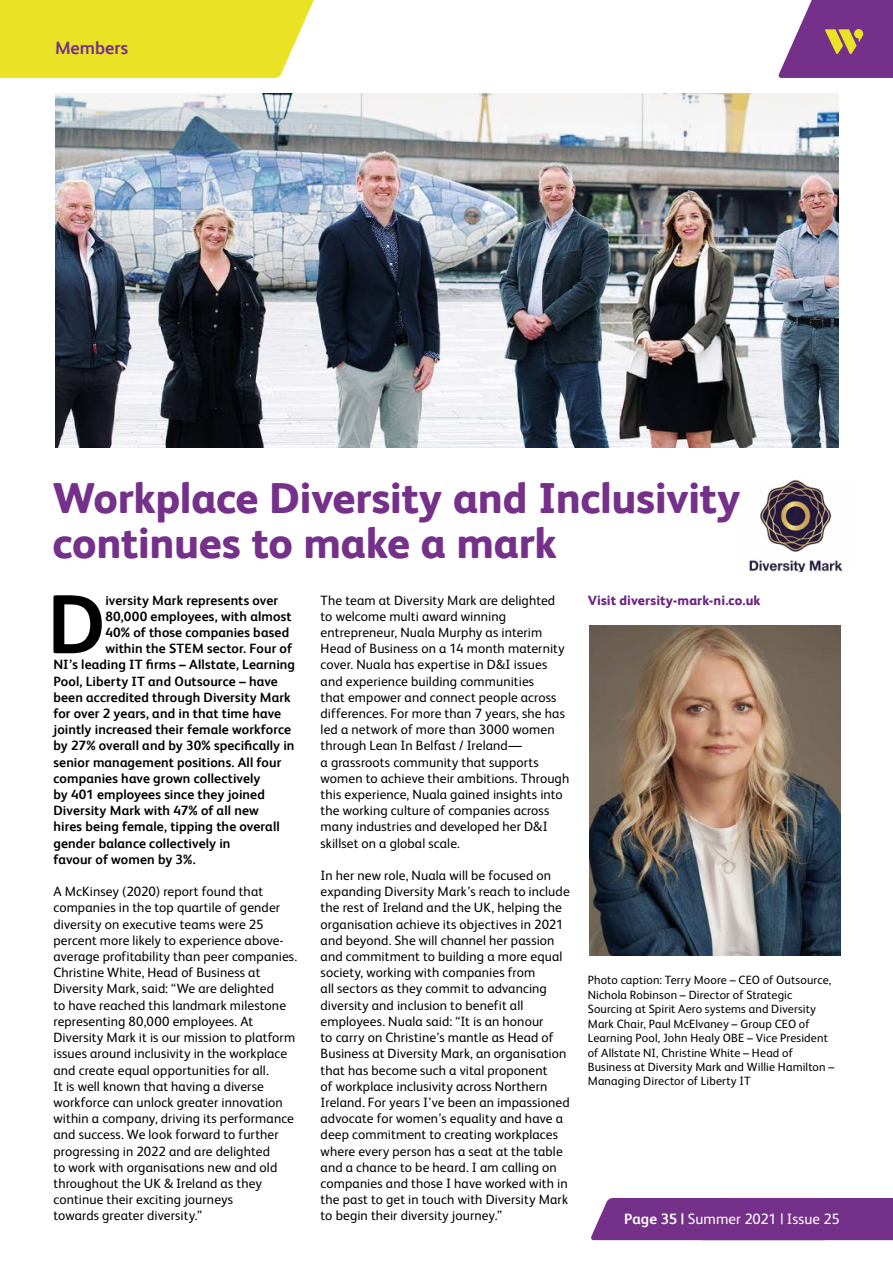
<style>
.page{position:relative;width:893px;height:1263px;background:#fff}
.page>*{position:absolute;margin:0;border:0;box-sizing:border-box;transform-origin:0 0}
.t1{font:700 83.7px "FS Albert";color:#000}
.t2{font:800 43.5px/45px "FS Albert";letter-spacing:-.01em;color:#753089}
.t3{font:700 18px "FS Albert";color:#753089}
.t4{font:15px "FS Albert";letter-spacing:.005em;color:#fff}
.t5{font:13.5px/16.2px "FS Albert";letter-spacing:.01em;color:#000}
.t6{font:700 13.5px "FS Albert";letter-spacing:.01em;color:#000}
.t7{font:800 13.5px "FS Albert";letter-spacing:.005em;color:#6a2481}
.t8{font:12px/14.4px "FS Albert";letter-spacing:.015em;color:#000}
.s1{font-weight:700}
</style>
<div class="page">
<img style="left:55px;top:94px;width:784px;height:354px">
<div style="left:0;top:0;width:314px;height:78px;background:#eae224"></div>
<svg style="left:778px;top:0;width:115px;height:78px;background:#8f5894"></svg>
<div style="left:591px;top:1198px;width:302px;height:42px;background:#753089"></div>
<img style="left:589px;top:625px;width:251px;height:331px">
<img style="left:749px;top:479px;width:94px;height:92px">
<h3 class="t3" style="left:55px;top:37px;width:75px">Members</h3>
<h2 class="t2" style="left:53px;top:475px;width:689px">Workplace Diversity and Inclusivity continues to make a mark</h2>
<h1 class="t1" style="left:47px;top:576px;width:59px">D</h1>
<p class="t6" style="left:105px;top:592px;width:174px">iversity Mark represents over</p>
<p class="t7" style="left:588px;top:592px;width:174px">Visit diversity-mark-ni.co.uk</p>
<p class="t5" style="left:321px;top:592px;width:250px">The team at Diversity Mark are delighted to welcome multi award winning entrepreneur, Nuala Murphy as interim Head of Business on a 14 month maternity cover. Nuala has expertise in D&amp;I issues and experience building communities<br>that empower and connect people across differences. For more than 7 years, she has led a network of more than 3000 women through Lean In Belfast / Ireland—<br>a grassroots community that supports women to achieve their ambitions. Through this experience, Nuala gained insights into the working culture of companies across many industries and developed her D&amp;I skillset on a global scale.</p>
<p class="t5" style="left:321px;top:867px;width:251px">In her new role, Nuala will be focused on expanding Diversity Mark’s reach to include the rest of Ireland and the UK, helping the organisation achieve its objectives in 2021 and beyond. She will channel her passion and commitment to building a more equal society, working with companies from<br>all sectors as they commit to advancing diversity and inclusion to benefit all employees. Nuala said: “It is an honour<br>to carry on Christine’s mantle as Head of Business at Diversity Mark, an organisation that has become such a vital proponent<br>of workplace inclusivity across Northern Ireland. For years I’ve been an impassioned advocate for women’s equality and have a deep commitment to creating workplaces where every person has a seat at the table and a chance to be heard. I am calling on companies and those I have worked with in the past to get in touch with Diversity Mark to begin their diversity journey.”</p>
<p class="t6" style="left:105px;top:608px;width:188px">80,000 employees, with almost</p>
<p class="t6" style="left:105px;top:625px;width:185px">40% of those companies based</p>
<p class="t6" style="left:105px;top:641px;width:188px">within the STEM sector. Four of</p>
<p class="t6" style="left:53px;top:657px;width:243px">NI’s leading IT firms – Allstate, Learning</p>
<p class="t6" style="left:53px;top:673px;width:226px">Pool, Liberty IT and Outsource – have</p>
<p class="t6" style="left:53px;top:689px;width:239px">been accredited through Diversity Mark</p>
<p class="t6" style="left:53px;top:706px;width:229px">for over 2 years, and in that time have</p>
<p class="t6" style="left:53px;top:722px;width:239px">jointly increased their female workforce</p>
<p class="t6" style="left:53px;top:738px;width:243px">by 27% overall and by 30% specifically in</p>
<p class="t6" style="left:53px;top:754px;width:229px">senior management positions. All four</p>
<p class="t6" style="left:53px;top:770px;width:209px">companies have grown collectively</p>
<p class="t6" style="left:53px;top:787px;width:213px">by 401 employees since they joined</p>
<p class="t6" style="left:53px;top:803px;width:207px">Diversity Mark with 47% of all new</p>
<p class="t6" style="left:53px;top:819px;width:228px">hires being female, tipping the overall</p>
<p class="t6" style="left:53px;top:835px;width:179px">gender balance collectively in</p>
<p class="t6" style="left:53px;top:851px;width:144px">favour of women by 3%.</p>
<p class="t5" style="left:53px;top:883px;width:245px">A McKinsey (2020) report found that companies in the top quartile of gender diversity on executive teams were 25 percent more likely to experience above&shy;average profitability than peer companies.<br>Christine White, Head of Business at Diversity Mark, said: “We are delighted<br>to have reached this landmark milestone representing 80,000 employees. At Diversity Mark it is our mission to platform issues around inclusivity in the workplace and create equal opportunities for all.<br>It is well known that having a diverse workforce can unlock greater innovation within a company, driving its performance and success. We look forward to further progressing in 2022 and are delighted<br>to work with organisations new and old throughout the UK &amp; Ireland as they continue their exciting journeys<br>towards greater diversity.”</p>
<p class="t8" style="left:588px;top:973px;width:248px">Photo caption: Terry Moore – CEO of Outsource, Nichola Robinson – Director of Strategic Sourcing at Spirit Aero systems and Diversity Mark Chair, Paul McElvaney – Group CEO of Learning Pool, John Healy OBE – Vice President of Allstate NI, Christine White – Head of Business at Diversity Mark and Willie Hamilton – Managing Director of Liberty IT</p>
<p class="t4" style="left:624px;top:1210px;width:217px"><span class="s1">Page 35 |</span> Summer 2021 | Issue 25</p>
</div>
